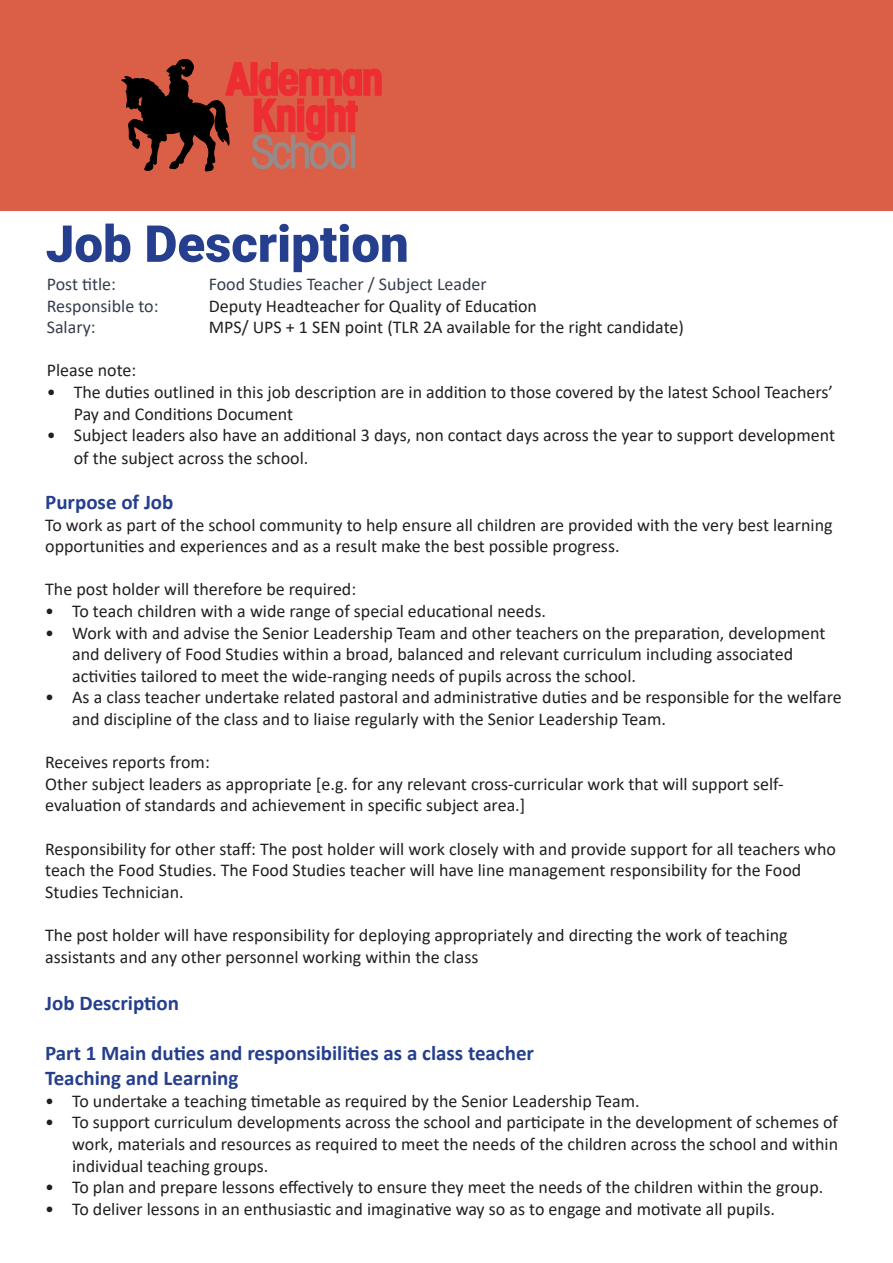
<style>
.page{position:relative;width:893px;height:1263px;background:#fff}
.page>*{position:absolute;margin:0;border:0;box-sizing:border-box;transform-origin:0 0}
.DH_Heading{font:900 51px "Roboto";color:#253f8e}
.DH_Sub_headings{font:700 21px "Calibri";color:#253f8e}
.DH_Para_Style{font:18px/21.6px "Calibri";color:#231f20}
.DH_Para_Style-2{font:18px "Calibri";color:#373d4f}
</style>
<div class="page">
<div style="left:0;top:0;width:893px;height:210px;background:#db5f47"></div>
<svg style="left:121px;top:59px;width:260px;height:112px"></svg>
<p class="DH_Heading" style="left:46px;top:208px;width:365px">Job Description</p>
<p class="DH_Para_Style-2" style="left:47px;top:271px;width:71px">Post title:</p>
<p class="DH_Para_Style-2" style="left:209px;top:271px;width:280px">Food Studies Teacher / Subject Leader</p>
<p class="DH_Para_Style-2" style="left:47px;top:293px;width:113px">Responsible to:</p>
<p class="DH_Para_Style" style="left:209px;top:294px;width:330px">Deputy Headteacher for Quality of Education</p>
<p class="DH_Para_Style-2" style="left:47px;top:315px;width:50px">Salary:</p>
<p class="DH_Para_Style" style="left:209px;top:316px;width:477px">MPS/ UPS + 1 SEN point (TLR 2A available for the right candidate)</p>
<p class="DH_Para_Style" style="left:47px;top:359px;width:91px">Please note:</p>
<p class="DH_Para_Style" style="left:74px;top:381px;width:761px;text-indent:-27px">• The duties outlined in this job description are in addition to those covered by the latest School Teachers’<br>Pay and Conditions Document</p>
<p class="DH_Para_Style" style="left:74px;top:423px;width:763px;line-height:22.5px;text-indent:-27px">• Subject leaders also have an additional 3 days, non contact days across the year to support development of the subject across the school.</p>
<p class="DH_Sub_headings" style="left:45px;top:487px;width:130px">Purpose of Job</p>
<p class="DH_Para_Style" style="left:45px;top:513px;width:789px">To work as part of the school community to help ensure all children are provided with the very best learning opportunities and experiences and as a result make the best possible progress.</p>
<p class="DH_Para_Style" style="left:45px;top:578px;width:313px">The post holder will therefore be required:</p>
<p class="DH_Para_Style" style="left:45px;top:600px;width:502px">• To teach children with a wide range of special educational needs.</p>
<p class="DH_Para_Style" style="left:72px;top:621px;width:755px;text-indent:-27px">• Work with and advise the Senior Leadership Team and other teachers on the preparation, development and delivery of Food Studies within a broad, balanced and relevant curriculum including associated activities tailored to meet the wide-ranging needs of pupils across the school.</p>
<p class="DH_Para_Style" style="left:72px;top:686px;width:771px;text-indent:-27px">• As a class teacher undertake related pastoral and administrative duties and be responsible for the welfare and discipline of the class and to liaise regularly with the Senior Leadership Team.</p>
<p class="DH_Para_Style" style="left:45px;top:751px;width:166px">Receives reports from:</p>
<p class="DH_Para_Style" style="left:45px;top:773px;width:740px">Other subject leaders as appropriate [e.g. for any relevant cross-curricular work that will support self&shy;evaluation of standards and achievement in specific subject area.]</p>
<p class="DH_Para_Style" style="left:45px;top:837px;width:792px">Responsibility for other staff: The post holder will work closely with and provide support for all teachers who</p>
<p class="DH_Para_Style" style="left:45px;top:859px;width:758px">teach the Food Studies. The Food Studies teacher will have line management responsibility for the Food<br>Studies Technician.</p>
<p class="DH_Para_Style" style="left:45px;top:924px;width:744px">The post holder will have responsibility for deploying appropriately and directing the work of teaching assistants and any other personnel working within the class</p>
<p class="DH_Sub_headings" style="left:45px;top:988px;width:135px">Job Description</p>
<p class="DH_Sub_headings" style="left:45px;top:1038px;width:490px">Part 1 Main duties and responsibilities as a class teacher</p>
<p class="DH_Sub_headings" style="left:45px;top:1063px;width:195px">Teaching and Learning</p>
<p class="DH_Para_Style" style="left:45px;top:1089px;width:596px">• To undertake a teaching timetable as required by the Senior Leadership Team.</p>
<p class="DH_Para_Style" style="left:72px;top:1111px;width:767px;text-align:justify;text-indent:-27px">• To support curriculum developments across the school and participate in the development of schemes of work, materials and resources as required to meet the needs of the children across the school and within individual teaching groups.</p>
<p class="DH_Para_Style" style="left:45px;top:1176px;width:780px">• To plan and prepare lessons effectively to ensure they meet the needs of the children within the group.</p>
<p class="DH_Para_Style" style="left:45px;top:1197px;width:731px">• To deliver lessons in an enthusiastic and imaginative way so as to engage and motivate all pupils.</p>
</div>
